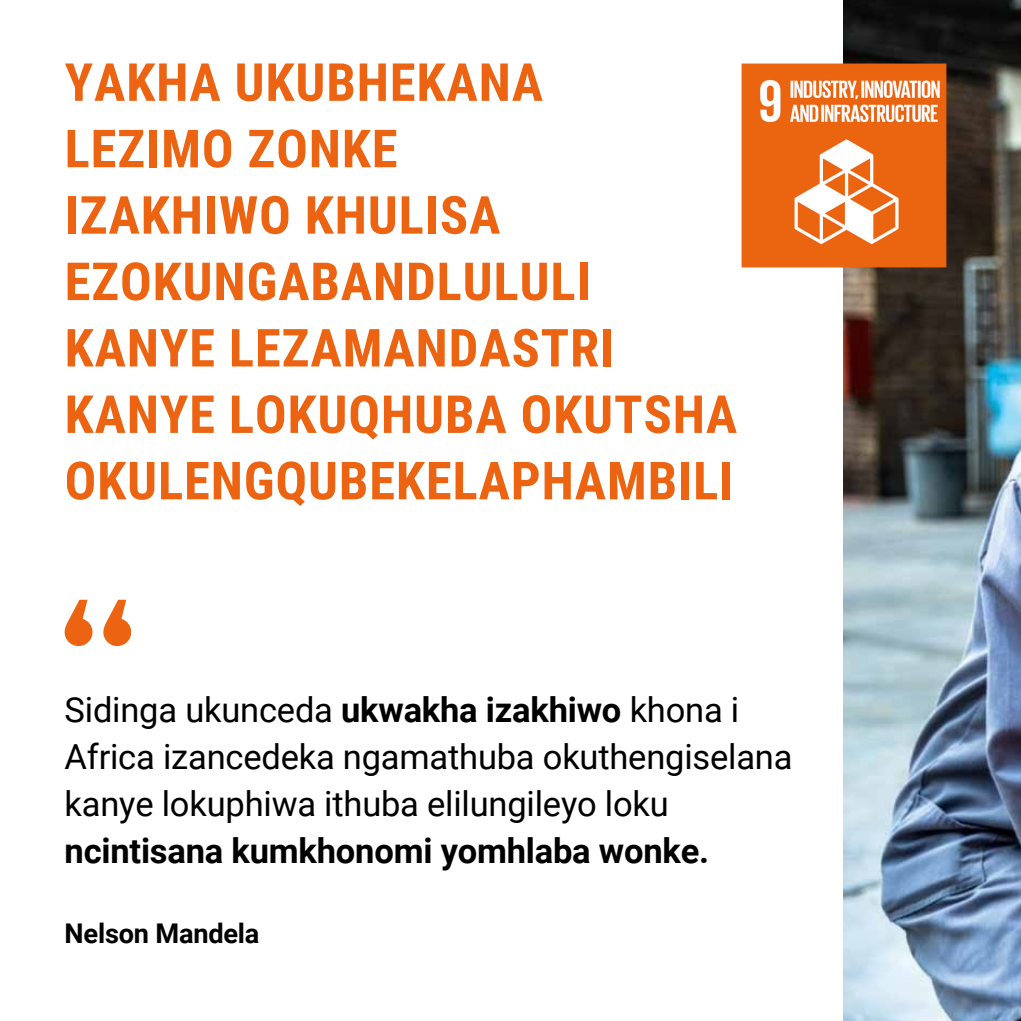
<style>
.page{position:relative;width:1021px;height:1021px;background:#fff}
.page>*{position:absolute;margin:0;border:0;box-sizing:border-box;transform-origin:0 0}
.t1{font:700 52.5px/66.3px "Roboto Condensed";letter-spacing:.015em;color:#ec6411}
.t2{font:34.5px/47.2px "Roboto";letter-spacing:-.005em;color:#000}
.t3{font:700 27.15px "Roboto";letter-spacing:-.01em;color:#000}
.s1{font-weight:700}
</style>
<div class="page">
<svg style="left:65px;top:599px;width:66px;height:47px"></svg>
<img style="left:843px;top:0;width:177px;height:1020px">
<img style="left:741px;top:56px;width:211px;height:219px">
<p class="t1" style="left:65px;top:50px;width:674px">YAKHA UKUBHEKANA<br>LEZIMO ZONKE<br>IZAKHIWO KHULISA<br>EZOKUNGABANDLULULI<br>KANYE LEZAMANDASTRI<br>KANYE LOKUQHUBA OKUTSHA<br>OKULENGQUBEKELAPHAMBILI</p>
<h1 class="t2" style="left:65px;top:686px;width:729px">Sidinga ukunceda <span class="s1">ukwakha izakhiwo</span> khona i Africa izancedeka ngamathuba okuthengiselana kanye lokuphiwa ithuba elilungileyo loku <span class="s1">ncintisana kumkhonomi yomhlaba wonke.</span></h1>
<p class="t3" style="left:65px;top:917px;width:196px">Nelson Mandela</p>
</div>
